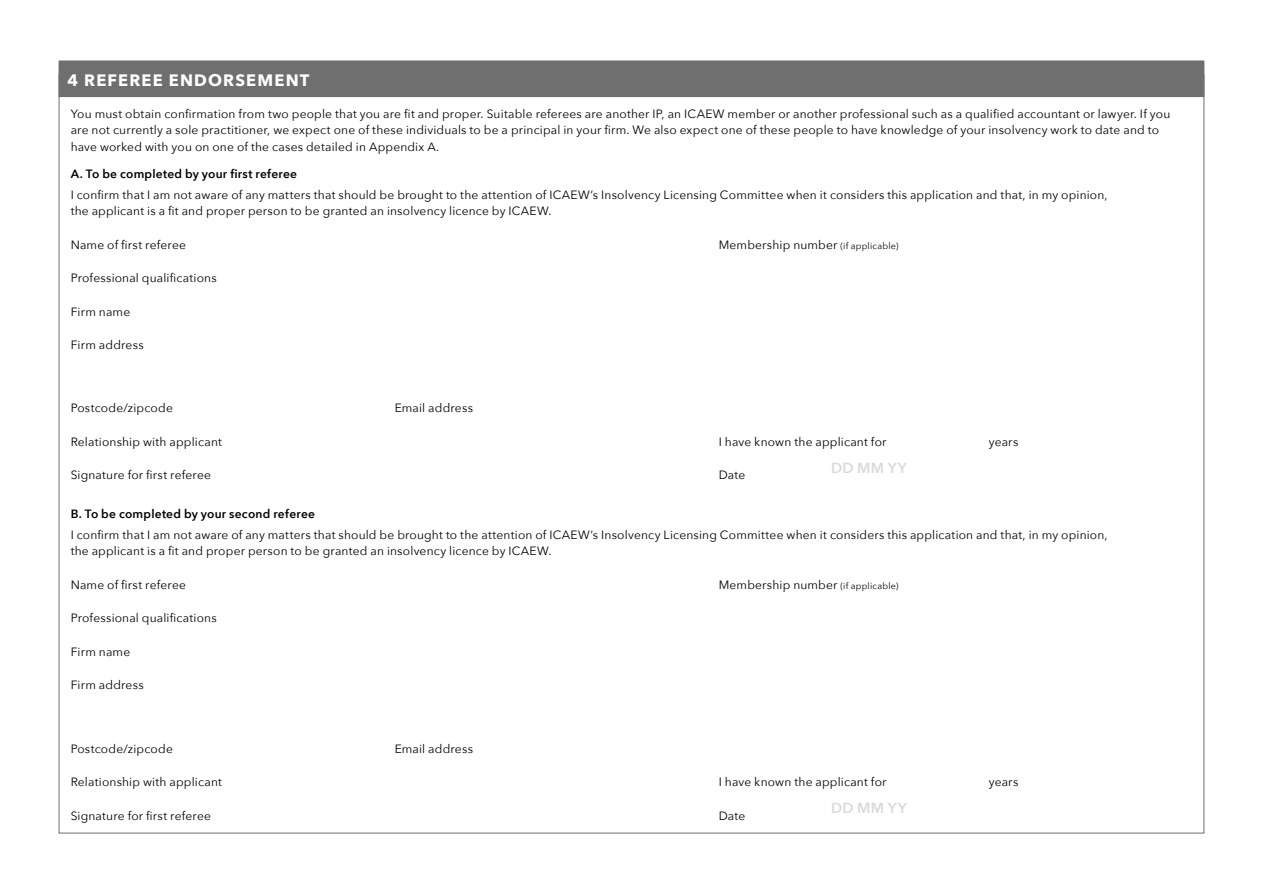
<style>
.page{position:relative;width:1263px;height:893px;background:#fff}
.page>*{position:absolute;margin:0;border:0;box-sizing:border-box;transform-origin:0 0}
.t1{font:700 16.5px "Avenir Next";letter-spacing:.07em;color:#fff}
.t2{font:600 14.55px "Avenir Next";letter-spacing:.015em;color:#dadada}
.t3{font:12px/16.5px "Avenir Next";letter-spacing:.015em;color:#000}
.t4{font:600 12px "Avenir Next";letter-spacing:.02em;color:#000}
.s1{font-size:9px}
</style>
<div class="page">
<div style="left:59px;top:61px;width:1145px;height:36px;background:#706f6f"></div>
<h1 class="t1" style="left:68px;top:66px;width:243px">4 REFEREE ENDORSEMENT</h1>
<p class="t3" style="left:71px;top:105px;width:1101px">You must obtain confirmation from two people that you are fit and proper. Suitable referees are another IP, an ICAEW member or another professional such as a qualified accountant or lawyer. If you are not currently a sole practitioner, we expect one of these individuals to be a principal in your firm. We also expect one of these people to have knowledge of your insolvency work to date and to have worked with you on one of the cases detailed in Appendix A.</p>
<p class="t4" style="left:71px;top:163px;width:228px">A. To be completed by your first referee</p>
<p class="t3" style="left:71px;top:186px;width:1038px">I confirm that I am not aware of any matters that should be brought to the attention of ICAEW’s Insolvency Licensing Committee when it considers this application and that, in my opinion, the applicant is a fit and proper person to be granted an insolvency licence by ICAEW.</p>
<p class="t3" style="left:71px;top:236px;width:117px">Name of first referee</p>
<p class="t3" style="left:719px;top:236px;width:181px">Membership number <span class="s1">(if applicable)</span></p>
<p class="t3" style="left:71px;top:269px;width:148px">Professional qualifications</p>
<p class="t3" style="left:71px;top:303px;width:61px">Firm name</p>
<p class="t3" style="left:71px;top:336px;width:75px">Firm address</p>
<p class="t3" style="left:71px;top:399px;width:104px">Postcode/zipcode</p>
<p class="t3" style="left:395px;top:399px;width:80px">Email address</p>
<p class="t3" style="left:71px;top:433px;width:153px">Relationship with applicant</p>
<p class="t3" style="left:719px;top:433px;width:169px">I have known the applicant for</p>
<p class="t3" style="left:989px;top:433px;width:31px">years</p>
<p class="t3" style="left:71px;top:466px;width:142px">Signature for first referee</p>
<p class="t3" style="left:719px;top:466px;width:28px">Date</p>
<p class="t2" style="left:831px;top:456px;width:77px">DD MM YY</p>
<p class="t4" style="left:71px;top:503px;width:246px">B. To be completed by your second referee</p>
<p class="t3" style="left:71px;top:526px;width:1038px">I confirm that I am not aware of any matters that should be brought to the attention of ICAEW’s Insolvency Licensing Committee when it considers this application and that, in my opinion, the applicant is a fit and proper person to be granted an insolvency licence by ICAEW.</p>
<p class="t3" style="left:71px;top:576px;width:117px">Name of first referee</p>
<p class="t3" style="left:719px;top:576px;width:181px">Membership number <span class="s1">(if applicable)</span></p>
<p class="t3" style="left:71px;top:609px;width:148px">Professional qualifications</p>
<p class="t3" style="left:71px;top:643px;width:61px">Firm name</p>
<p class="t3" style="left:71px;top:676px;width:75px">Firm address</p>
<p class="t3" style="left:71px;top:740px;width:104px">Postcode/zipcode</p>
<p class="t3" style="left:395px;top:740px;width:80px">Email address</p>
<p class="t3" style="left:71px;top:773px;width:153px">Relationship with applicant</p>
<p class="t3" style="left:719px;top:773px;width:169px">I have known the applicant for</p>
<p class="t3" style="left:989px;top:773px;width:31px">years</p>
<p class="t3" style="left:71px;top:807px;width:142px">Signature for first referee</p>
<p class="t3" style="left:719px;top:807px;width:28px">Date</p>
<p class="t2" style="left:831px;top:796px;width:77px">DD MM YY</p>
</div>
